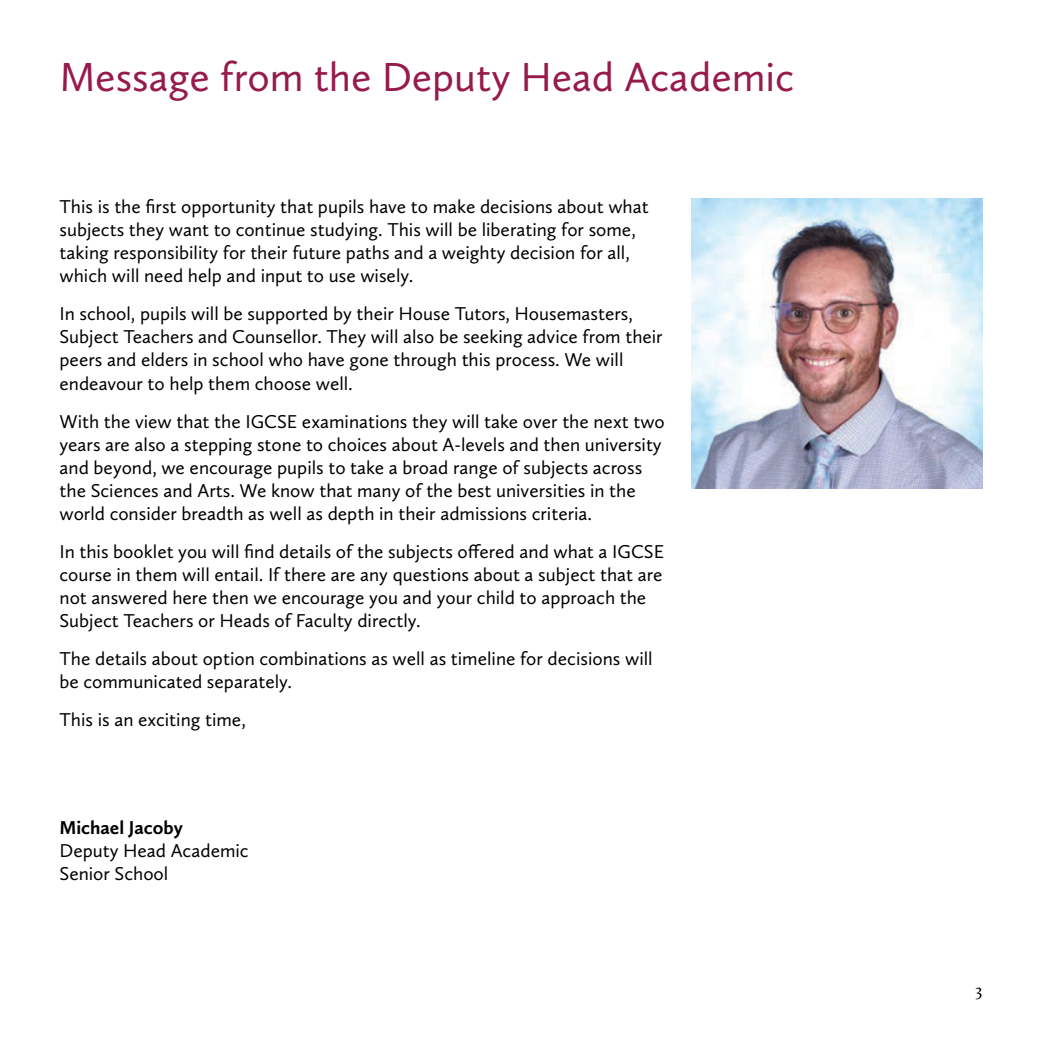
<style>
.page{position:relative;width:1042px;height:1042px;background:#fff}
.page>*{position:absolute;margin:0;border:0;box-sizing:border-box;transform-origin:0 0}
.t1{font:42px "Calluna Sans";color:#961b4b}
.t2{font:19.25px/23.1px "Calluna Sans";color:#000}
.t3{font:700 19.25px "Calluna Sans";color:#000}
.t4{font:17.5px "Calluna";color:#000}
</style>
<div class="page">
<img style="left:691px;top:198px;width:291px;height:290px">
<h1 class="t1" style="left:60px;top:52px;width:736px">Message from the Deputy Head Academic</h1>
<p class="t2" style="left:60px;top:195px;width:591px">This is the first opportunity that pupils have to make decisions about what subjects they want to continue studying. This will be liberating for some, taking responsibility for their future paths and a weighty decision for all, which will need help and input to use wisely.</p>
<p class="t2" style="left:60px;top:302px;width:605px">In school, pupils will be supported by their House Tutors, Housemasters, Subject Teachers and Counsellor. They will also be seeking advice from their peers and elders in school who have gone through this process. We will endeavour to help them choose well.</p>
<p class="t2" style="left:60px;top:409px;width:607px">With the view that the IGCSE examinations they will take over the next two years are also a stepping stone to choices about A-levels and then university and beyond, we encourage pupils to take a broad range of subjects across the Sciences and Arts. We know that many of the best universities in the world consider breadth as well as depth in their admissions criteria.</p>
<p class="t2" style="left:60px;top:540px;width:606px">In this booklet you will find details of the subjects offered and what a IGCSE course in them will entail. If there are any questions about a subject that are not answered here then we encourage you and your child to approach the Subject Teachers or Heads of Faculty directly.</p>
<p class="t2" style="left:60px;top:647px;width:594px">The details about option combinations as well as timeline for decisions will be communicated separately.</p>
<p class="t2" style="left:60px;top:708px;width:188px">This is an exciting time,</p>
<p class="t3" style="left:60px;top:815px;width:125px">Michael Jacoby</p>
<p class="t2" style="left:60px;top:838px;width:191px">Deputy Head Academic<br>Senior School</p>
<p class="t4" style="left:975px;top:979px;width:9px">3</p>
</div>
